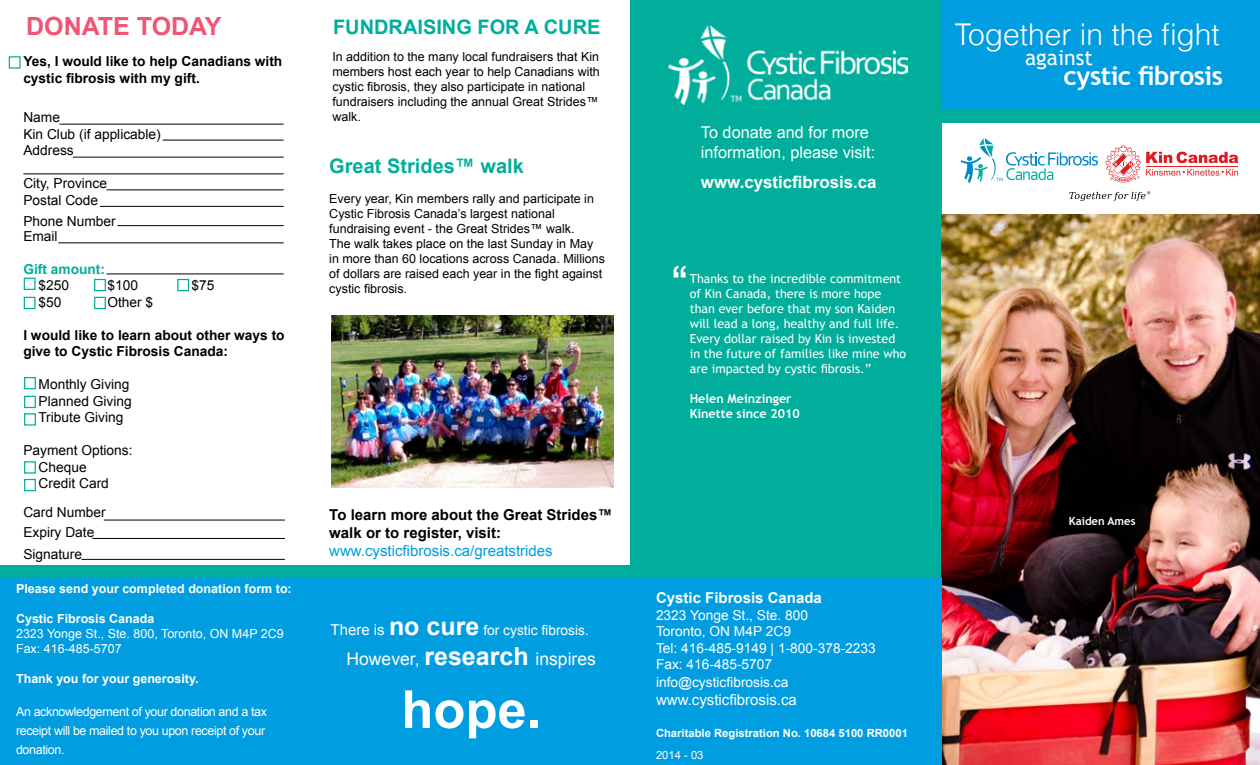
<style>
.page{position:relative;width:1260px;height:765px;background:#fff}
.page>*{position:absolute;margin:0;border:0;box-sizing:border-box;transform-origin:0 0}
.t1{font:700 52.5px "Arial";color:#fff}
.t2{font:47.5px "Myanmar Sangam MN";color:#fff}
.t3{font:300 30px "Helvetica";color:#fff}
.t4{font:700 26.25px "Trebuchet MS";letter-spacing:-.02em;color:#fff}
.t5{font:700 25px "Arial";color:#f05674}
.t6{font:21.25px "Trebuchet MS";color:#fff}
.t7{font:700 20px "Arial";color:#00ae9b}
.t8{font:17.5px "Arial";color:#fff}
.t9{font:700 16.88px "Arial";color:#fff}
.t10{font:16.25px/19.5px "Arial";color:#fff}
.t11{font:700 15px/18px "Arial";color:#000}
.t12{font:15px "Arial";color:#009de1}
.t13{font:15px "Arial";color:#fff}
.t14{font:700 15px "Arial";color:#fff}
.t15{font:13.75px/16.5px "Arial";color:#000}
.t16{font:13.75px/16.5px "Arial";color:#fff}
.t17{font:700 13.75px/16.5px "Arial";color:#000}
.t18{font:700 13.75px "Arial";color:#00ae9b}
.t19{font:12.5px/15px "Arial";color:#000}
.t20{font:12.5px/15px "Trebuchet MS";color:#fff}
.t21{font:12.5px/18.8px "Arial";letter-spacing:-.03em;color:#fff}
.t22{font:700 12.5px "Arial";color:#fff}
.t23{font:12.5px/15px "Arial";color:#fff}
.t24{font:700 12.5px/15px "Trebuchet MS";color:#fff}
.t25{font:700 11.25px "Arial";color:#fff}
.t26{font:700 11.25px "Trebuchet MS";color:#fff}
.t27{font:11.25px "Arial";color:#fff}
.s1{font-size:15px}
.s2{font-weight:700;font-size:25px}
</style>
<div class="page">
<div style="left:630px;top:0;width:311px;height:579px;background:#00ae9b"></div>
<div style="left:0;top:566px;width:641px;height:13px;background:#00ae9b"></div>
<img style="left:941px;top:215px;width:319px;height:550px">
<div style="left:0;top:578px;width:941px;height:187px;background:#009de1"></div>
<div style="left:9px;top:56px;width:12px;height:13px;border:1px solid #00ae9b"></div>
<div style="left:24px;top:278px;width:12px;height:12px;border:1px solid #00ae9b"></div>
<div style="left:94px;top:279px;width:12px;height:12px;border:1px solid #00ae9b"></div>
<div style="left:177px;top:279px;width:12px;height:12px;border:1px solid #00ae9b"></div>
<div style="left:24px;top:297px;width:12px;height:12px;border:1px solid #00ae9b"></div>
<div style="left:94px;top:297px;width:12px;height:12px;border:1px solid #00ae9b"></div>
<div style="left:24px;top:377px;width:12px;height:12px;border:1px solid #00ae9b"></div>
<div style="left:24px;top:396px;width:12px;height:12px;border:1px solid #00ae9b"></div>
<div style="left:24px;top:413px;width:12px;height:13px;border:1px solid #00ae9b"></div>
<div style="left:24px;top:461px;width:12px;height:13px;border:1px solid #00ae9b"></div>
<div style="left:24px;top:479px;width:12px;height:12px;border:1px solid #00ae9b"></div>
<img style="left:668px;top:25px;width:239px;height:79px">
<div style="left:941px;top:0;width:319px;height:111px;background:#009de1"></div>
<hr style="left:104px;top:520px;width:181px;height:1px;background:#000">
<hr style="left:92px;top:538px;width:193px;height:1px;background:#000">
<hr style="left:81px;top:559px;width:204px;height:1px;background:#000">
<hr style="left:117px;top:225px;width:167px;height:1px;background:#000">
<hr style="left:100px;top:206px;width:184px;height:1px;background:#000">
<hr style="left:106px;top:190px;width:178px;height:1px;background:#000">
<hr style="left:73px;top:157px;width:211px;height:1px;background:#000">
<hr style="left:163px;top:140px;width:121px;height:1px;background:#000">
<hr style="left:59px;top:124px;width:225px;height:1px;background:#000">
<hr style="left:23px;top:174px;width:261px;height:1px;background:#000">
<svg style="left:1067px;top:511px;width:71px;height:18px"></svg>
<div style="left:941px;top:110px;width:319px;height:12px;background:#00ae9b"></div>
<hr style="left:106px;top:274px;width:178px;height:1px;background:#000">
<hr style="left:58px;top:243px;width:226px;height:1px;background:#000">
<img style="left:332px;top:315px;width:282px;height:172px">
<svg style="left:1069px;top:191px;width:81px;height:10px"></svg>
<svg style="left:961px;top:138px;width:137px;height:45px"></svg>
<svg style="left:1105px;top:145px;width:133px;height:37px"></svg>
<h3 class="t5" style="left:26px;top:10px;width:197px">DONATE TODAY</h3>
<p class="t17" style="left:23px;top:54px;width:261px">Yes, I would like to help Canadians with cystic fibrosis with my gift.</p>
<p class="t15" style="left:23px;top:109px;width:139px">Name<br>Kin Club (if applicable)<br>Address</p>
<p class="t15" style="left:23px;top:175px;width:85px">City, Province<br>Postal Code</p>
<p class="t15" style="left:23px;top:214px;width:94px;line-height:15px">Phone Number<br>Email</p>
<p class="t18" style="left:23px;top:260px;width:83px">Gift amount:</p>
<p class="t15" style="left:39px;top:277px;width:32px">$250</p>
<p class="t15" style="left:107px;top:277px;width:32px">$100</p>
<p class="t15" style="left:192px;top:277px;width:24px">$75</p>
<p class="t15" style="left:39px;top:294px;width:24px">$50</p>
<p class="t15" style="left:107px;top:294px;width:47px">Other $</p>
<p class="t17" style="left:23px;top:327px;width:263px">I would like to learn about other ways to give to Cystic Fibrosis Canada:</p>
<p class="t15" style="left:38px;top:376px;width:95px">Monthly Giving<br>Planned Giving<br>Tribute Giving</p>
<p class="t15" style="left:39px;top:442px;width:95px;text-indent:-15px">Payment Options:<br>Cheque<br>Credit Card</p>
<p class="t15" style="left:23px;top:503px;width:84px;line-height:20px">Card Number<br>Expiry Date</p>
<p class="t15" style="left:23px;top:546px;width:60px">Signature</p>
<p class="t22" style="left:16px;top:580px;width:277px">Please send your completed donation form to:</p>
<p class="t22" style="left:16px;top:610px;width:140px">Cystic Fibrosis Canada</p>
<p class="t23" style="left:16px;top:626px;width:269px">2323 Yonge St., Ste. 800, Toronto, ON M4P 2C9<br>Fax: 416-485-5707</p>
<p class="t22" style="left:16px;top:670px;width:184px">Thank you for your generosity.</p>
<p class="t21" style="left:16px;top:703px;width:253px">An acknowledgement of your donation and a tax receipt will be mailed to you upon receipt of your donation.</p>
<h3 class="t7" style="left:333px;top:14px;width:269px">FUNDRAISING FOR A CURE</h3>
<p class="t19" style="left:332px;top:49px;width:269px">In addition to the many local fundraisers that Kin members host each year to help Canadians with cystic fibrosis, they also participate in national fundraisers including the annual Great Strides™ walk.</p>
<h3 class="t7" style="left:329px;top:153px;width:196px">Great Strides™ walk</h3>
<p class="t19" style="left:329px;top:191px;width:277px">Every year, Kin members rally and participate in Cystic Fibrosis Canada’s largest national fundraising event - the Great Strides™ walk.<br>The walk takes place on the last Sunday in May in more than 60 locations across Canada. Millions of dollars are raised each year in the fight against cystic fibrosis.</p>
<p class="t11" style="left:329px;top:506px;width:285px">To learn more about the Great Strides™ walk or to register, visit:</p>
<p class="t12" style="left:329px;top:541px;width:225px">www.cysticfibrosis.ca/greatstrides</p>
<p class="t16" style="left:331px;top:622px;width:260px"><span class="s1">There is</span> <span class="s2">no cure</span> for cystic fibrosis.</p>
<h3 class="t8" style="left:347px;top:647px;width:251px">However, <span class="s2">research</span> inspires</h3>
<h1 class="t1" style="left:401px;top:675px;width:142px">hope.</h1>
<h3 class="t10" style="left:701px;top:123px;width:176px">To donate and for more information, please visit:</h3>
<h3 class="t9" style="left:701px;top:170px;width:177px">www.cysticfibrosis.ca</h3>
<h2 class="t2" style="left:671px;top:255px;width:18px">“</h2>
<p class="t20" style="left:690px;top:271px;width:218px">Thanks to the incredible commitment of Kin Canada, there is more hope than ever before that my son Kaiden will lead a long, healthy and full life.<br>Every dollar raised by Kin is invested in the future of families like mine who are impacted by cystic fibrosis.”</p>
<p class="t24" style="left:690px;top:391px;width:111px">Helen Meinzinger<br>Kinette since 2010</p>
<p class="t14" style="left:656px;top:588px;width:167px">Cystic Fibrosis Canada</p>
<p class="t16" style="left:656px;top:607px;width:221px">2323 Yonge St., Ste. 800<br>Toronto, ON M4P 2C9<br>Tel: 416-485-9149 | 1-800-378-2233<br>Fax: 416-485-5707</p>
<p class="t16" style="left:656px;top:674px;width:134px">info@cysticfibrosis.ca</p>
<p class="t13" style="left:656px;top:690px;width:142px">www.cysticfibrosis.ca</p>
<p class="t25" style="left:656px;top:725px;width:253px">Charitable Registration No. 10684 5100 RR0001</p>
<p class="t27" style="left:656px;top:748px;width:49px">2014 - 03</p>
<h3 class="t3" style="left:955px;top:11px;width:267px">Together in the fight</h3>
<h3 class="t6" style="left:1025px;top:45px;width:69px">against</h3>
<h3 class="t4" style="left:1064px;top:60px;width:161px">cystic fibrosis</h3>
<p class="t26" style="left:1069px;top:514px;width:68px">Kaiden Ames</p>
</div>
